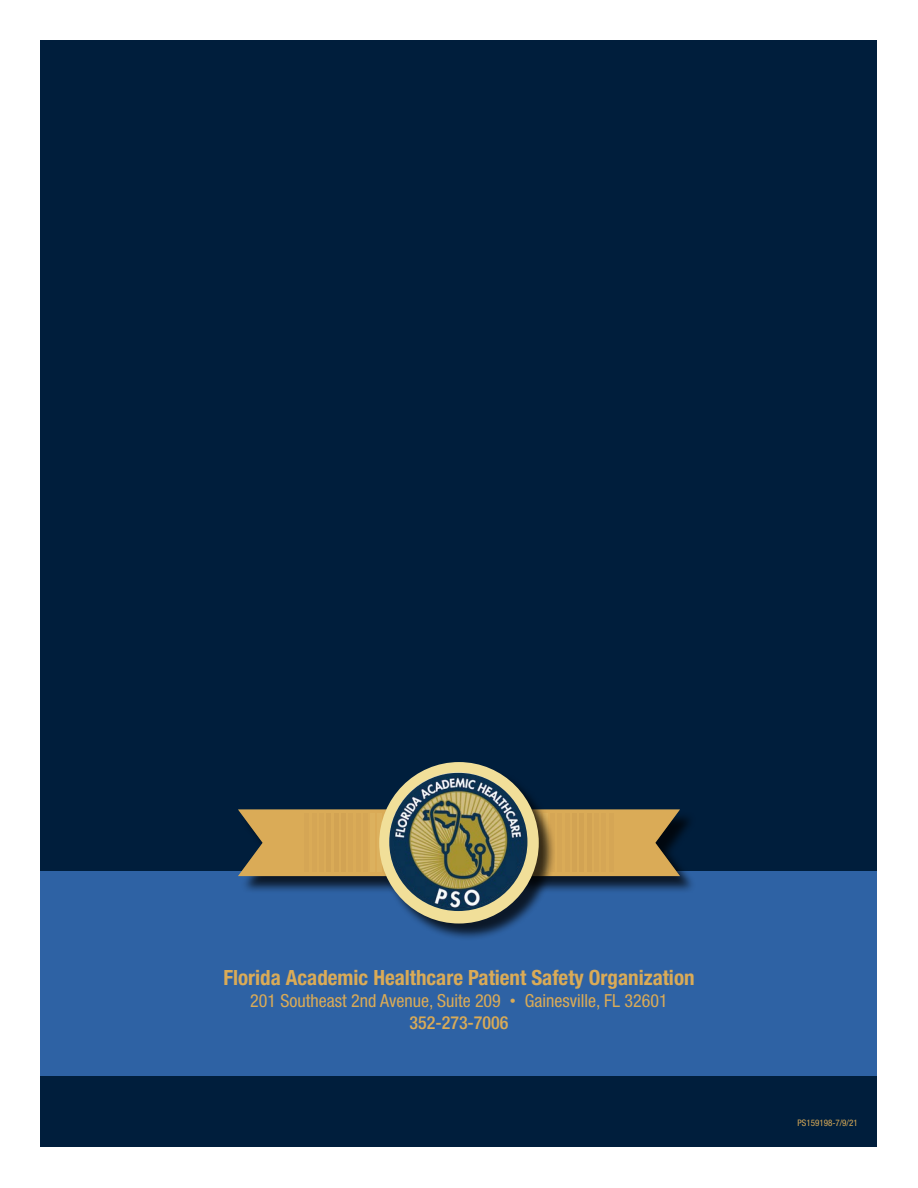
<style>
.page{position:relative;width:918px;height:1188px;background:#fff}
.page>*{position:absolute;margin:0;border:0;box-sizing:border-box;transform-origin:0 0}
.t1{font:700 condensed 21px "Helvetica Neue LT Std";color:#daab57}
.t2{font:condensed 18px/21.6px "Helvetica Neue LT Std";color:#daab57;text-align:center}
.t3{font:condensed 9px "Helvetica Neue LT Std";color:#daab57}
.s1{font-size:12px}
.s2{font-weight:500}
</style>
<div class="page">
<div style="left:40px;top:40px;width:838px;height:1108px;background:#001e3c"></div>
<div style="left:40px;top:871px;width:838px;height:205px;background:#2e62a4"></div>
<div style="left:241px;top:811px;width:455px;height:83px;background:#000;opacity:.75"></div>
<svg style="left:556px;top:809px;width:124px;height:67px;background:#c29950"></svg>
<svg style="left:238px;top:809px;width:143px;height:67px;background:#c49c54"></svg>
<div style="left:381px;top:764px;width:175px;height:177px;background:#000;opacity:.75"></div>
<div style="left:379px;top:762px;width:160px;height:162px;background:#f1df99;border-radius:50%"></div>
<img style="left:385px;top:766px;width:148px;height:151px">
<div style="left:389px;top:773px;width:138px;height:138px;border:3px solid #0b3150;border-radius:50%"></div>
<p class="t1" style="left:223px;top:965px;width:473px">Florida Academic Healthcare Patient Safety Organization</p>
<p class="t2" style="left:250px;top:990px;width:419px">201 Southeast 2nd Avenue, Suite 209 <span class="s1">•</span> Gainesville, FL 32601<br><span class="s2">352-273-7006</span></p>
<p class="t3" style="left:798px;top:1117px;width:62px">PS159198-7/9/21</p>
</div>
